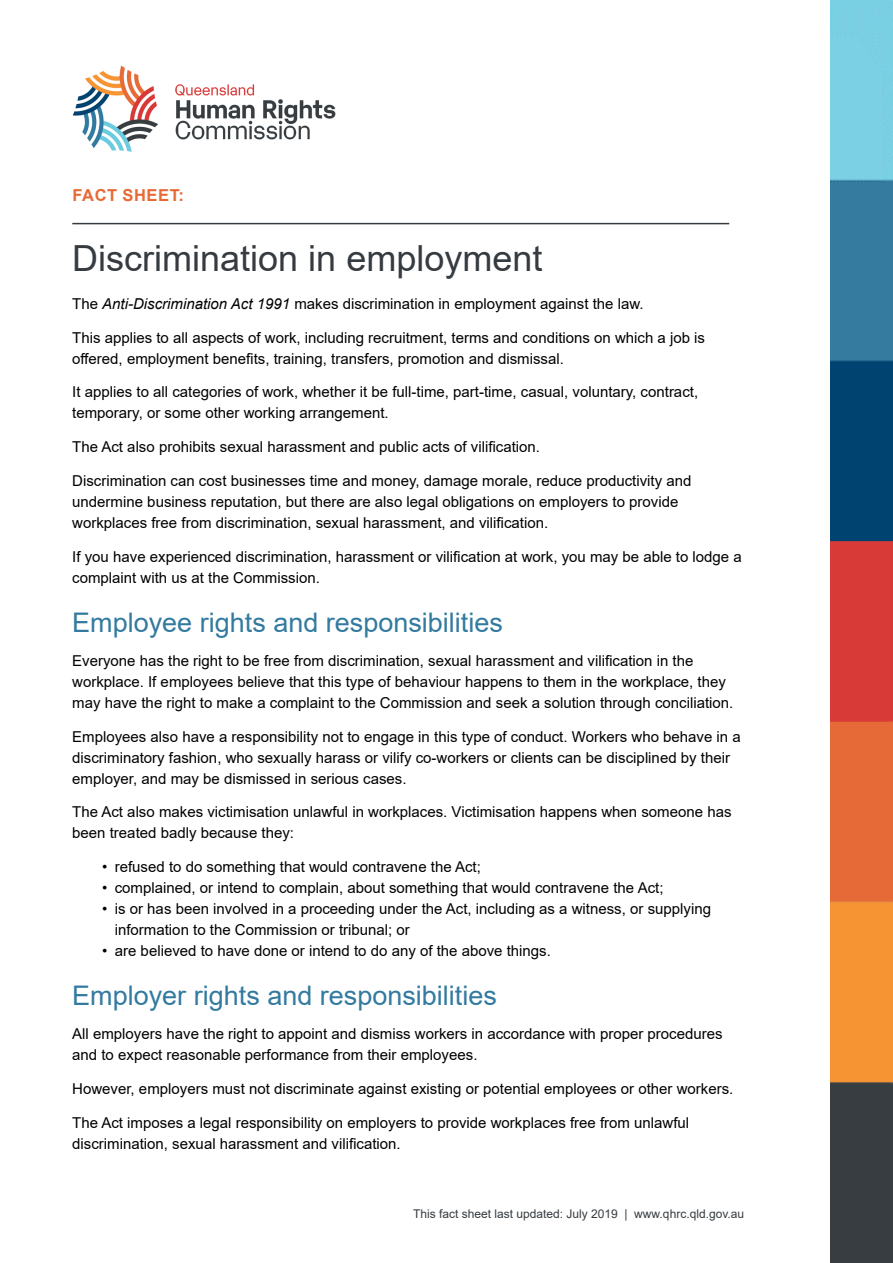
<style>
.page{position:relative;width:893px;height:1263px;background:#fff}
.page>*{position:absolute;margin:0;border:0;box-sizing:border-box;transform-origin:0 0}
.t1{font:36px "Arial";color:#353b40}
.t2{font:27px "Arial";color:#327a9f}
.t3{font:700 16.5px "Arial";letter-spacing:.035em;color:#e76a36}
.t4{font:15px/21px "Arial";color:#000}
.t5{font:12px "Arial";color:#353b40}
.s1{font-style:italic}
</style>
<div class="page">
<img style="left:830px;top:0;width:63px;height:1263px">
<hr style="left:72px;top:223px;width:657px;height:1px;background:#353b40">
<img style="left:72px;top:65px;width:264px;height:87px">
<p class="t3" style="left:73px;top:184px;width:113px">FACT SHEET:</p>
<p class="t1" style="left:72px;top:233px;width:472px">Discrimination in employment</p>
<p class="t4" style="left:72px;top:293px;width:573px">The <span class="s1">Anti-Discrimination Act 1991</span> makes discrimination in employment against the law.</p>
<p class="t4" style="left:72px;top:327px;width:634px">This applies to all aspects of work, including recruitment, terms and conditions on which a job is offered, employment benefits, training, transfers, promotion and dismissal.</p>
<p class="t4" style="left:72px;top:381px;width:627px">It applies to all categories of work, whether it be full-time, part-time, casual, voluntary, contract, temporary, or some other working arrangement.</p>
<p class="t4" style="left:72px;top:436px;width:469px">The Act also prohibits sexual harassment and public acts of vilification.</p>
<p class="t4" style="left:72px;top:470px;width:621px">Discrimination can cost businesses time and money, damage morale, reduce productivity and undermine business reputation, but there are also legal obligations on employers to provide workplaces free from discrimination, sexual harassment, and vilification.</p>
<p class="t4" style="left:72px;top:546px;width:671px">If you have experienced discrimination, harassment or vilification at work, you may be able to lodge a complaint with us at the Commission.</p>
<p class="t2" style="left:72px;top:604px;width:432px">Employee rights and responsibilities</p>
<p class="t4" style="left:72px;top:650px;width:663px">Everyone has the right to be free from discrimination, sexual harassment and vilification in the workplace. If employees believe that this type of behaviour happens to them in the workplace, they may have the right to make a complaint to the Commission and seek a solution through conciliation.</p>
<p class="t4" style="left:72px;top:726px;width:670px">Employees also have a responsibility not to engage in this type of conduct. Workers who behave in a discriminatory fashion, who sexually harass or vilify co-workers or clients can be disciplined by their employer, and may be dismissed in serious cases.</p>
<p class="t4" style="left:72px;top:801px;width:661px">The Act also makes victimisation unlawful in workplaces. Victimisation happens when someone has been treated badly because they:</p>
<p class="t4" style="left:102px;top:856px;width:380px">• refused to do something that would contravene the Act;</p>
<p class="t4" style="left:102px;top:877px;width:563px">• complained, or intend to complain, about something that would contravene the Act;</p>
<p class="t4" style="left:115px;top:898px;width:598px;text-indent:-13px">• is or has been involved in a proceeding under the Act, including as a witness, or supplying information to the Commission or tribunal; or</p>
<p class="t4" style="left:102px;top:940px;width:450px">• are believed to have done or intend to do any of the above things.</p>
<p class="t2" style="left:72px;top:977px;width:426px">Employer rights and responsibilities</p>
<p class="t4" style="left:72px;top:1023px;width:652px">All employers have the right to appoint and dismiss workers in accordance with proper procedures and to expect reasonable performance from their employees.</p>
<p class="t4" style="left:72px;top:1078px;width:663px">However, employers must not discriminate against existing or potential employees or other workers.</p>
<p class="t4" style="left:72px;top:1112px;width:618px">The Act imposes a legal responsibility on employers to provide workplaces free from unlawful discrimination, sexual harassment and vilification.</p>
<p class="t5" style="left:413px;top:1205px;width:333px">This fact sheet last updated: July 2019 | www.qhrc.qld.gov.au</p>
</div>
